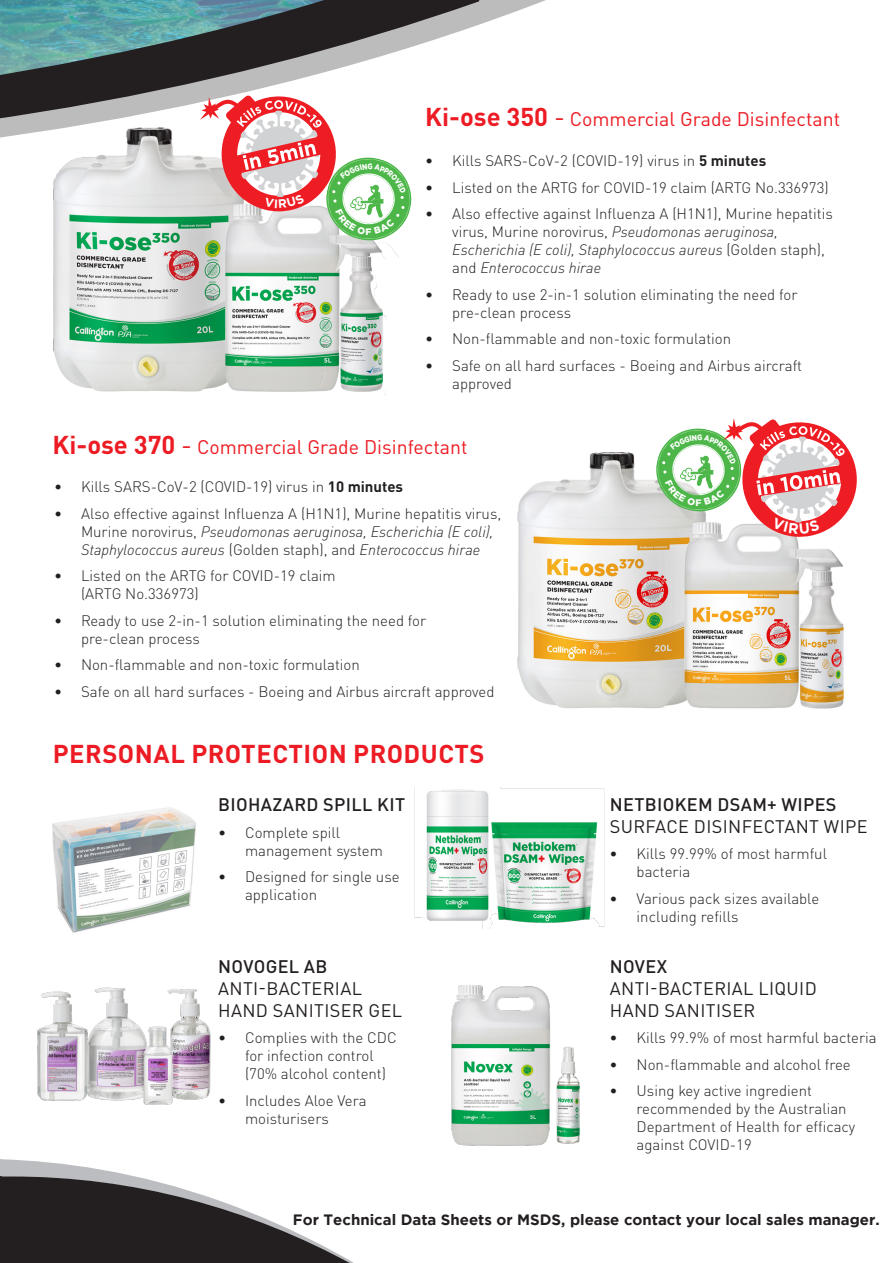
<style>
.page{position:relative;width:893px;height:1263px;background:#fff}
.page>*{position:absolute;margin:0;border:0;box-sizing:border-box;transform-origin:0 0}
.t1{font:700 25.5px "DIN Pro";letter-spacing:.02em;color:#ed1c24}
.t2{font:19.5px "DIN Pro";color:#ed1c24}
.t3{font:18px/21.6px "DIN Pro";letter-spacing:.02em;color:#231f20}
.t4{font:500 18px "DIN Pro";letter-spacing:.02em;color:#231f20}
.t5{font:300 15px/18px "DIN Pro";color:#231f20}
.t6{font:700 15px "Gotham";color:#231f20}
.t7{font:900 9.3px "Gotham";color:#fff}
.s1{font-weight:700;font-size:25.5px}
.s2{font-size:25.5px}
.s3{font-weight:700}
.s4{font-style:italic}
.s5{font-weight:500}
</style>
<div class="page">
<svg style="left:479px;top:0;width:67px;height:25px"></svg>
<svg style="left:0;top:0;width:479px;height:138px"></svg>
<svg style="left:0;top:1159px;width:354px;height:104px"></svg>
<img style="left:517px;top:452px;width:327px;height:257px">
<img style="left:37px;top:987px;width:174px;height:118px">
<img style="left:451px;top:985px;width:129px;height:161px">
<img style="left:48px;top:122px;width:351px;height:273px">
<img style="left:414px;top:787px;width:191px;height:141px">
<img style="left:52px;top:807px;width:144px;height:126px">
<svg style="left:652px;top:418px;width:205px;height:119px"></svg>
<svg style="left:200px;top:94px;width:215px;height:151px"></svg>
<p class="t7" style="left:365px;top:226px;width:8px">F</p>
<p class="t2" style="left:425px;top:104px;width:416px"><span class="s1">Ki-ose 350</span> <span class="s2">-</span> Commercial Grade Disinfectant</p>
<p class="t5" style="left:425px;top:150px;width:342px">• Kills SARS-CoV-2 (COVID-19) virus in <span class="s3">5 minutes</span></p>
<p class="t5" style="left:425px;top:177px;width:405px">• Listed on the ARTG for COVID-19 claim (ARTG No.336973)</p>
<p class="t5" style="left:452px;top:203px;width:382px;text-indent:-27px">• Also effective against Influenza A (H1N1), Murine hepatitis virus, Murine norovirus, <span class="s4">Pseudomonas aeruginosa, Escherichia (E coli), Staphylococcus aureus</span> (Golden staph), and <span class="s4">Enterococcus hirae</span></p>
<p class="t5" style="left:452px;top:284px;width:347px;text-indent:-27px">• Ready to use 2-in-1 solution eliminating the need for pre-clean process</p>
<p class="t5" style="left:425px;top:328px;width:307px">• Non-flammable and non-toxic formulation</p>
<p class="t5" style="left:452px;top:355px;width:351px;text-indent:-27px">• Safe on all hard surfaces - Boeing and Airbus aircraft approved</p>
<p class="t2" style="left:52px;top:432px;width:416px"><span class="s1">Ki-ose 370</span> <span class="s2">-</span> Commercial Grade Disinfectant</p>
<p class="t5" style="left:54px;top:476px;width:351px">• Kills SARS-CoV-2 (COVID-19) virus in <span class="s3">10 minutes</span></p>
<p class="t5" style="left:81px;top:503px;width:422px;text-indent:-27px">• Also effective against Influenza A (H1N1), Murine hepatitis virus,<br>Murine norovirus, <span class="s4">Pseudomonas aeruginosa, Escherichia (E coli),<br>Staphylococcus aureus</span> (Golden staph), and <span class="s4">Enterococcus hirae</span></p>
<p class="t5" style="left:81px;top:565px;width:256px;text-indent:-27px">• Listed on the ARTG for COVID-19 claim (ARTG No.336973)</p>
<p class="t5" style="left:81px;top:610px;width:347px;text-indent:-27px">• Ready to use 2-in-1 solution eliminating the need for pre-clean process</p>
<p class="t5" style="left:54px;top:654px;width:307px">• Non-flammable and non-toxic formulation</p>
<p class="t5" style="left:54px;top:681px;width:442px">• Safe on all hard surfaces - Boeing and Airbus aircraft approved</p>
<p class="t1" style="left:53px;top:732px;width:433px">PERSONAL PROTECTION PRODUCTS</p>
<p class="t4" style="left:218px;top:790px;width:189px">BIOHAZARD SPILL KIT</p>
<p class="t5" style="left:245px;top:822px;width:139px;text-indent:-27px">• Complete spill management system</p>
<p class="t5" style="left:245px;top:866px;width:156px;text-indent:-27px">• Designed for single use application</p>
<p class="t3" style="left:218px;top:954px;width:185px"><span class="s5">NOVOGEL AB<br></span>ANTI-BACTERIAL<br>HAND SANITISER GEL</p>
<p class="t5" style="left:245px;top:1027px;width:153px;text-indent:-27px">• Complies with the CDC for infection control (70% alcohol content)</p>
<p class="t5" style="left:245px;top:1090px;width:123px;text-indent:-27px">• Includes Aloe Vera moisturisers</p>
<p class="t7" style="left:695px;top:497px;width:8px">F</p>
<p class="t3" style="left:610px;top:792px;width:259px"><span class="s5">NETBIOKEM DSAM+ WIPES<br></span>SURFACE DISINFECTANT WIPE</p>
<p class="t5" style="left:637px;top:843px;width:192px;text-indent:-27px">• Kills 99.99% of most harmful bacteria</p>
<p class="t5" style="left:637px;top:888px;width:184px;text-indent:-27px">• Various pack sizes available including refills</p>
<p class="t4" style="left:610px;top:952px;width:59px">NOVEX</p>
<p class="t3" style="left:610px;top:976px;width:209px">ANTI-BACTERIAL LIQUID<br>HAND SANITISER</p>
<p class="t5" style="left:610px;top:1027px;width:269px">• Kills 99.9% of most harmful bacteria</p>
<p class="t5" style="left:610px;top:1054px;width:243px">• Non-flammable and alcohol free</p>
<p class="t5" style="left:637px;top:1080px;width:220px;text-indent:-27px">• Using key active ingredient recommended by the Australian<br>Department of Health for efficacy against COVID-19</p>
<p class="t6" style="left:293px;top:1211px;width:588px">For Technical Data Sheets or MSDS, please contact your local sales manager.</p>
</div>
